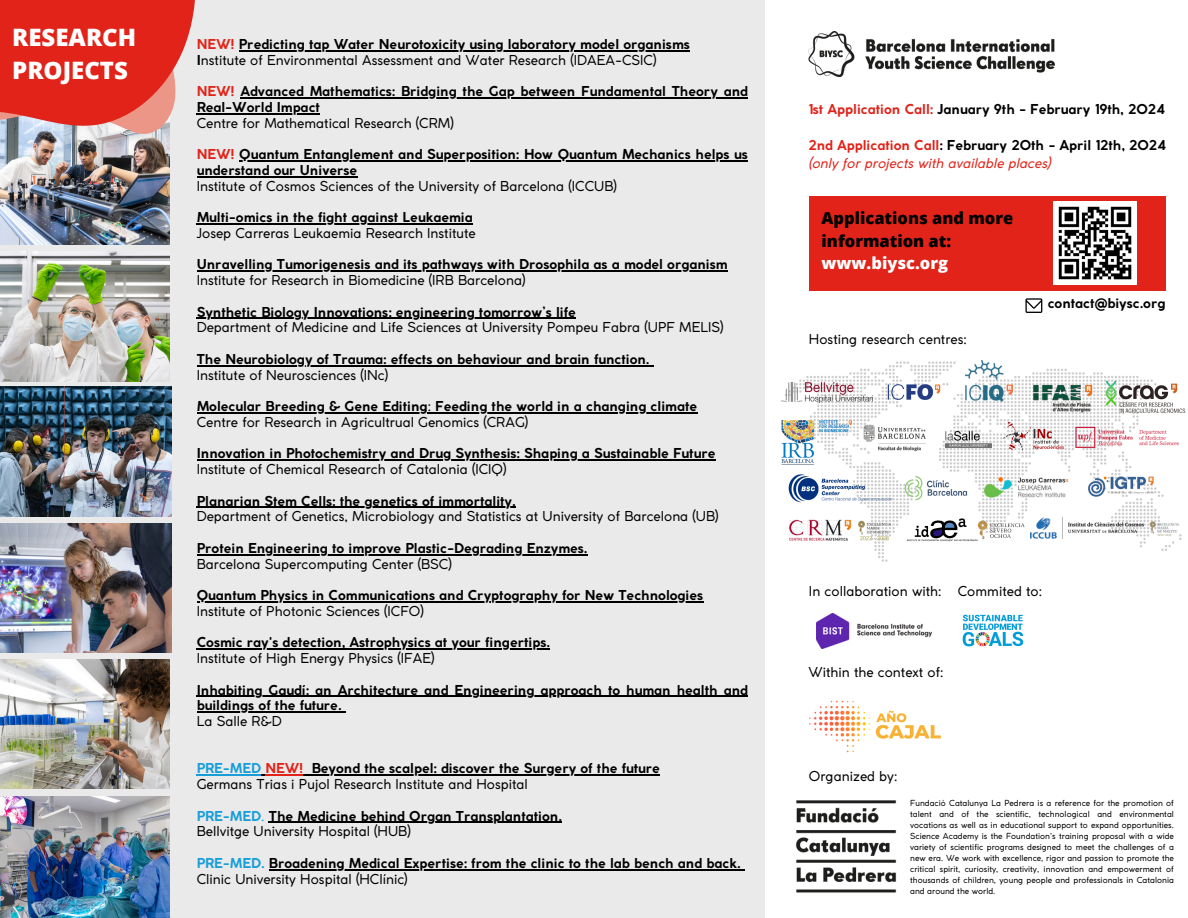
<style>
.page{position:relative;width:1188px;height:918px;background:#fff}
.page>*{position:absolute;margin:0;border:0;box-sizing:border-box;transform-origin:0 0}
.t1{font:800 24px/32.7px "Open Sans";color:#fff}
.t2{font:800 16.5px/22.5px "Open Sans";color:#000}
.t3{font:700 13.5px/15.8px "Coco Gothic";color:#000}
.t4{font:13.5px "Coco Gothic";color:#000}
.t5{font:italic 13.5px "Coco Gothic";color:#e12319}
.t6{font:8.25px/10.9px "Coco Gothic";color:#000;text-align:justify}
.s1{color:#e12319}
.s2{font-weight:700}
.s3{font-weight:400}
.s4{color:#179ed9}
.s5{font-weight:400;color:#179ed9}
.s6{color:#fff}
</style>
<div class="page">
<img style="left:808px;top:32px;width:247px;height:45px">
<img style="left:817px;top:614px;width:115px;height:34px">
<img style="left:962px;top:614px;width:62px;height:33px">
<div style="left:0;top:0;width:765px;height:918px;background:#eaeaea"></div>
<hr style="left:239px;top:50px;width:451px;height:1px;background:#000">
<hr style="left:240px;top:97px;width:508px;height:1px;background:#000">
<hr style="left:197px;top:113px;width:123px;height:1px;background:#000">
<hr style="left:239px;top:160px;width:509px;height:1px;background:#000">
<hr style="left:197px;top:176px;width:160px;height:1px;background:#000">
<hr style="left:197px;top:223px;width:276px;height:1px;background:#000">
<hr style="left:197px;top:270px;width:531px;height:2px;background:#000">
<hr style="left:197px;top:318px;width:379px;height:1px;background:#000">
<hr style="left:197px;top:365px;width:453px;height:1px;background:#000">
<hr style="left:197px;top:412px;width:231px;height:1px;background:#000">
<hr style="left:431px;top:412px;width:266px;height:1px;background:#000">
<hr style="left:197px;top:459px;width:518px;height:2px;background:#000">
<hr style="left:197px;top:507px;width:319px;height:1px;background:#000">
<hr style="left:197px;top:554px;width:390px;height:1px;background:#000">
<hr style="left:197px;top:601px;width:506px;height:1px;background:#000">
<hr style="left:197px;top:648px;width:353px;height:2px;background:#000">
<hr style="left:197px;top:696px;width:551px;height:1px;background:#000">
<hr style="left:197px;top:711px;width:145px;height:2px;background:#000">
<hr style="left:197px;top:774px;width:64px;height:2px;background:#179ed9">
<hr style="left:265px;top:774px;width:38px;height:2px;background:#e12319">
<svg style="left:303px;top:774px;width:9px;height:2px"></svg>
<hr style="left:312px;top:774px;width:348px;height:2px;background:#000">
<hr style="left:269px;top:822px;width:293px;height:1px;background:#000">
<hr style="left:269px;top:869px;width:472px;height:1px;background:#000">
<img style="left:0;top:0;width:252px;height:245px">
<div style="left:809px;top:196px;width:357px;height:94px;background:#e12319"></div>
<img style="left:1053px;top:202px;width:84px;height:83px">
<svg style="left:788px;top:361px;width:394px;height:201px"></svg>
<img style="left:888px;top:383px;width:53px;height:18px">
<img style="left:965px;top:361px;width:47px;height:40px">
<img style="left:1030px;top:383px;width:64px;height:31px">
<img style="left:995px;top:416px;width:76px;height:42px">
<img style="left:861px;top:421px;width:86px;height:41px">
<img style="left:781px;top:382px;width:91px;height:21px">
<img style="left:1103px;top:380px;width:83px;height:34px">
<img style="left:781px;top:420px;width:80px;height:45px">
<img style="left:1073px;top:425px;width:109px;height:25px">
<img style="left:789px;top:474px;width:96px;height:28px">
<img style="left:946px;top:432px;width:46px;height:16px">
<img style="left:885px;top:463px;width:104px;height:46px">
<img style="left:981px;top:474px;width:177px;height:27px">
<img style="left:788px;top:516px;width:104px;height:28px">
<img style="left:907px;top:518px;width:120px;height:24px">
<svg style="left:1025px;top:298px;width:17px;height:15px"></svg>
<img style="left:809px;top:700px;width:132px;height:53px">
<img style="left:795px;top:800px;width:102px;height:93px">
<img style="left:0;top:797px;width:169px;height:121px">
<img style="left:0;top:387px;width:171px;height:129px">
<img style="left:0;top:523px;width:171px;height:130px">
<img style="left:0;top:659px;width:169px;height:130px">
<img style="left:0;top:252px;width:169px;height:129px">
<img style="left:1030px;top:516px;width:149px;height:23px">
<p class="t1" style="left:12px;top:21px;width:126px">RESEARCH<br>PROJECTS</p>
<p class="t3" style="left:197px;top:37px;width:495px"><span class="s1">NEW!</span> Predicting tap Water Neurotoxicity using laboratory model organisms</p>
<p class="t4" style="left:197px;top:55px;width:461px"><span class="s2">I</span>nstitute of Environmental Assessment and Water Research (IDAEA-CSIC)</p>
<p class="t3" style="left:197px;top:85px;width:553px"><span class="s1">NEW!</span> Advanced Mathematics: Bridging the Gap between Fundamental Theory and<br>Real-World Impact</p>
<p class="t4" style="left:197px;top:118px;width:259px">Centre for Mathematical Research (CRM)</p>
<p class="t3" style="left:197px;top:148px;width:553px"><span class="s1">NEW!</span> Quantum Entanglement and Superposition: How Quantum Mechanics helps us understand our Universe</p>
<p class="t4" style="left:197px;top:181px;width:422px">Institute of Cosmos Sciences of the University of Barcelona (ICCUB)</p>
<p class="t3" style="left:197px;top:211px;width:278px">Multi-omics in the fight against Leukaemia</p>
<p class="t4" style="left:197px;top:228px;width:281px">Josep Carreras Leukaemia Research Institute</p>
<p class="t3" style="left:197px;top:258px;width:532px">Unravelling Tumorigenesis and its pathways with Drosophila as a model organism</p>
<p class="t4" style="left:197px;top:275px;width:330px">Institute for Research in Biomedicine (IRB Barcelona)</p>
<p class="t3" style="left:197px;top:305px;width:381px">Synthetic Biology Innovations: engineering tomorrow’s life</p>
<p class="t4" style="left:197px;top:322px;width:528px">Department of Medicine and Life Sciences at University Pompeu Fabra (UPF MELIS)</p>
<p class="t3" style="left:197px;top:352px;width:454px">The Neurobiology of Trauma: effects on behaviour and brain function.</p>
<p class="t4" style="left:197px;top:370px;width:193px">Institute of Neurosciences (INc)</p>
<p class="t3" style="left:197px;top:400px;width:502px">Molecular Breeding &amp; Gene Editing<span class="s3">:</span> Feeding the world in a changing climate</p>
<p class="t4" style="left:197px;top:417px;width:333px">Centre for Research in Agricultrual Genomics (CRAG)</p>
<p class="t3" style="left:197px;top:447px;width:520px">Innovation in Photochemistry and Drug Synthesis: Shaping a Sustainable Future</p>
<p class="t4" style="left:197px;top:464px;width:311px">Institute of Chemical Research of Catalonia (ICIQ)</p>
<p class="t3" style="left:197px;top:494px;width:321px">Planarian Stem Cells: the genetics of immortality.</p>
<p class="t4" style="left:197px;top:511px;width:523px">Department of Genetics, Microbiology and Statistics at University of Barcelona (UB)</p>
<p class="t3" style="left:197px;top:541px;width:392px">Protein Engineering to improve Plastic-Degrading Enzymes.</p>
<p class="t4" style="left:197px;top:559px;width:257px">Barcelona Supercomputing Center (BSC)</p>
<p class="t3" style="left:197px;top:589px;width:508px">Quantum Physics in Communications and Cryptography for New Technologies</p>
<p class="t4" style="left:197px;top:606px;width:229px">Institute of Photonic Sciences (ICFO)</p>
<p class="t3" style="left:197px;top:636px;width:355px">Cosmic ray's detection, Astrophysics at your fingertips.</p>
<p class="t4" style="left:197px;top:653px;width:239px">Institute of High Energy Physics (IFAE)</p>
<p class="t3" style="left:197px;top:683px;width:553px">Inhabiting Gaudí: an Architecture and Engineering approach to human health and buildings of the future.</p>
<p class="t4" style="left:197px;top:716px;width:87px">La Salle R&amp;D</p>
<p class="t3" style="left:197px;top:762px;width:465px"><span class="s4">PRE-MED</span> <span class="s1">NEW!</span> Beyond the scalpel: discover the Surgery of the future</p>
<p class="t4" style="left:197px;top:779px;width:333px">Germans Trias i Pujol Research Institute and Hospital</p>
<p class="t3" style="left:197px;top:809px;width:367px"><span class="s4">PRE-MED</span><span class="s5">.</span> The Medicine behind Organ Transplantation.</p>
<p class="t4" style="left:197px;top:826px;width:216px">Bellvitge University Hospital (HUB)</p>
<p class="t3" style="left:197px;top:856px;width:545px"><span class="s4">PRE-MED.</span> Broadening Medical Expertise: from the clinic to the lab bench and back.</p>
<p class="t4" style="left:197px;top:874px;width:212px">Clinic University Hospital (HClínic)</p>
<p class="t3" style="left:808px;top:102px;width:358px"><span class="s1">1st Application Call:</span> January 9th - February 19th, 2024</p>
<p class="t3" style="left:808px;top:138px;width:359px"><span class="s1">2nd Application Call</span>: February 20th - April 12th, 2024</p>
<p class="t5" style="left:808px;top:158px;width:244px">(only for projects with available places)</p>
<p class="t2" style="left:822px;top:206px;width:193px">Applications and more information at: <span class="s6">www.biysc.org</span></p>
<p class="t4" style="left:809px;top:334px;width:159px">Hosting research centres:</p>
<p class="t3" style="left:1048px;top:297px;width:119px">contact@biysc.org</p>
<p class="t4" style="left:809px;top:586px;width:134px">In collaboration with:</p>
<p class="t4" style="left:958px;top:586px;width:86px">Commited to:</p>
<p class="t4" style="left:808px;top:667px;width:137px">Within the context of:</p>
<p class="t4" style="left:809px;top:771px;width:90px">Organized by:</p>
<p class="t6" style="left:910px;top:798px;width:265px">Fundació Catalunya La Pedrera is a reference for the promotion of talent and of the scientific, technological and environmental vocations as well as in educational support to expand opportunities.<br>Science Academy is the Foundation's training proposal with a wide variety of scientific programs designed to meet the challenges of a new era. We work with excellence, rigor and passion to promote the critical spirit, curiosity, creativity, innovation and empowerment of thousands of children, young people and professionals in Catalonia and around the world.</p>
</div>
